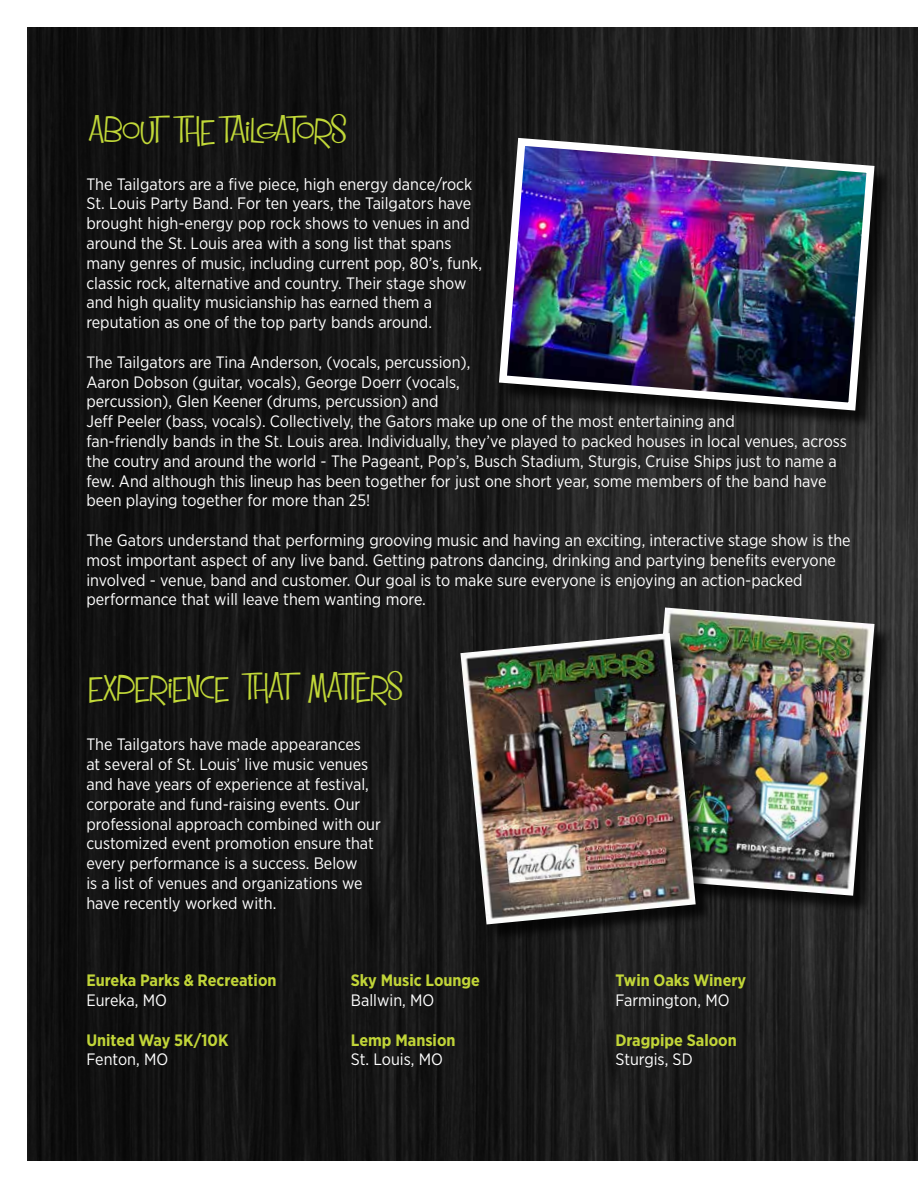
<style>
.page{position:relative;width:918px;height:1188px;background:#fff}
.page>*{position:absolute;margin:0;border:0;box-sizing:border-box;transform-origin:0 0}
.t1{font:36px "Mister Sirloin BTN Rare";color:#c1d838}
.t2{font:16.5px/19.8px "Gotham Narrow";color:#fff}
.t3{font:700 16.5px "Gotham Narrow";color:#c1d538}
</style>
<div class="page">
<img style="left:27px;top:27px;width:891px;height:1134px">
<div style="left:646px;top:610px;width:247px;height:304px;background:#000;opacity:.75"></div>
<img style="left:644px;top:608px;width:231px;height:288px">
<div style="left:463px;top:636px;width:251px;height:307px;background:#000;opacity:.75"></div>
<img style="left:460px;top:633px;width:236px;height:291px">
<div style="left:502px;top:141px;width:391px;height:288px;background:#000;opacity:.75"></div>
<img style="left:495px;top:134px;width:384px;height:281px">
<h1 class="t1" style="left:89px;top:107px;width:259px">ABOUT THE TAILGATORS</h1>
<p class="t2" style="left:86px;top:174px;width:397px">The Tailgators are a five piece, high energy dance/rock St. Louis Party Band. For ten years, the Tailgators have brought high-energy pop rock shows to venues in and around the St. Louis area with a song list that spans many genres of music, including current pop, 80’s, funk, classic rock, alternative and country. Their stage show and high quality musicianship has earned them a reputation as one of the top party bands around.</p>
<p class="t2" style="left:86px;top:352px;width:762px">The Tailgators are Tina Anderson, (vocals, percussion),<br>Aaron Dobson (guitar, vocals), George Doerr (vocals,<br>percussion), Glen Keener (drums, percussion) and<br>Jeff Peeler (bass, vocals). Collectively, the Gators make up one of the most entertaining and<br>fan-friendly bands in the St. Louis area. Individually, they’ve played to packed houses in local venues, across the coutry and around the world - The Pageant, Pop’s, Busch Stadium, Sturgis, Cruise Ships just to name a few. And although this lineup has been together for just one short year, some members of the band have been playing together for more than 25!</p>
<p class="t2" style="left:86px;top:530px;width:766px">The Gators understand that performing grooving music and having an exciting, interactive stage show is the most important aspect of any live band. Getting patrons dancing, drinking and partying benefits everyone involved - venue, band and customer. Our goal is to make sure everyone is enjoying an action-packed performance that will leave them wanting more.</p>
<h1 class="t1" style="left:89px;top:664px;width:315px">EXPERIENCE THAT MATTERS</h1>
<p class="t2" style="left:86px;top:734px;width:296px">The Tailgators have made appearances<br>at several of St. Louis’ live music venues and have years of experience at festival, corporate and fund-raising events. Our professional approach combined with our customized event promotion ensure that every performance is a success. Below<br>is a list of venues and organizations we have recently worked with.</p>
<p class="t3" style="left:86px;top:970px;width:192px">Eureka Parks &amp; Recreation</p>
<p class="t2" style="left:86px;top:990px;width:82px">Eureka, MO</p>
<p class="t3" style="left:86px;top:1029px;width:144px">United Way 5K/10K</p>
<p class="t2" style="left:86px;top:1049px;width:83px">Fenton, MO</p>
<p class="t3" style="left:351px;top:970px;width:131px">Sky Music Lounge</p>
<p class="t2" style="left:351px;top:990px;width:85px">Ballwin, MO</p>
<p class="t3" style="left:351px;top:1029px;width:106px">Lemp Mansion</p>
<p class="t2" style="left:351px;top:1049px;width:94px">St. Louis, MO</p>
<p class="t3" style="left:615px;top:970px;width:132px">Twin Oaks Winery</p>
<p class="t2" style="left:615px;top:990px;width:116px">Farmington, MO</p>
<p class="t3" style="left:615px;top:1029px;width:123px">Dragpipe Saloon</p>
<p class="t2" style="left:615px;top:1049px;width:79px">Sturgis, SD</p>
</div>
